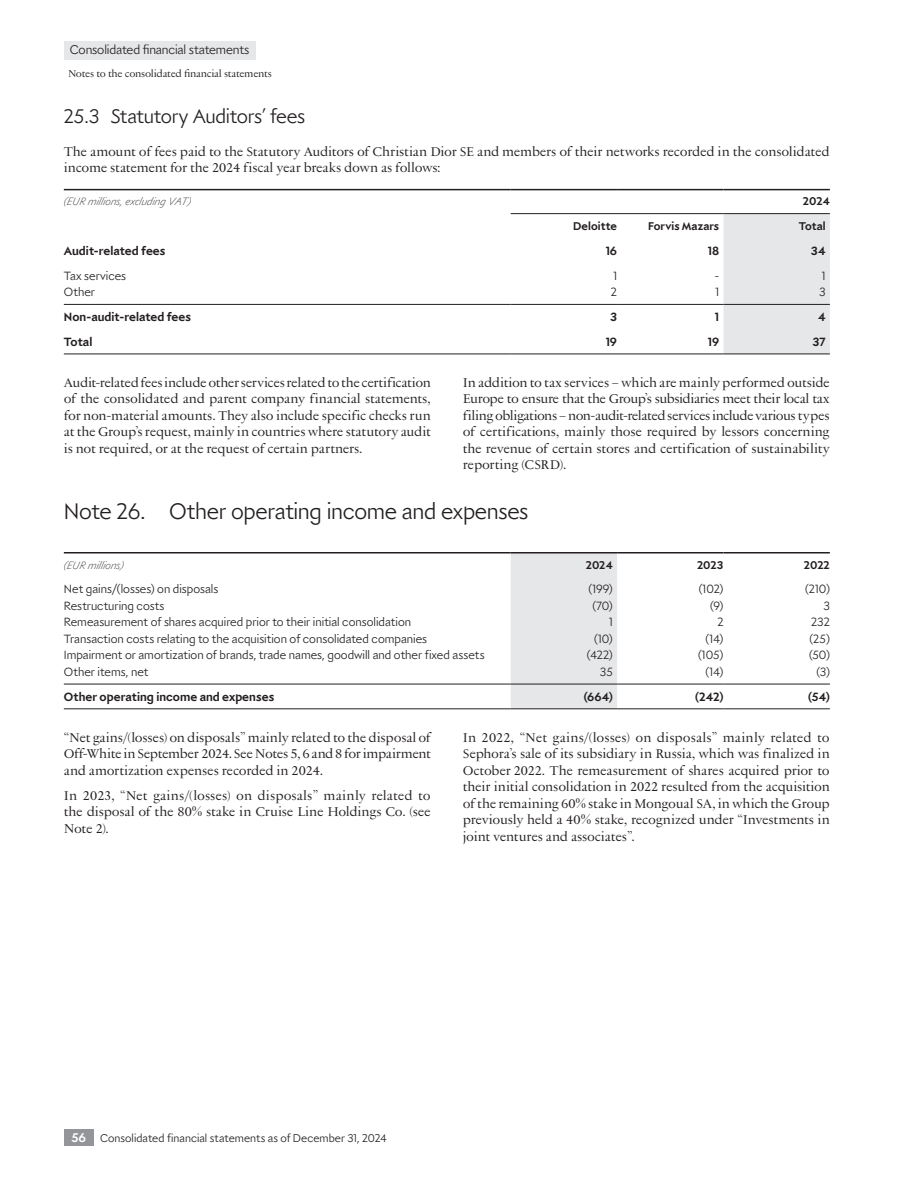
<style>
.page{position:relative;width:915px;height:1191px;background:#fff}
.page>*{position:absolute;margin:0;border:0;box-sizing:border-box;transform-origin:0 0}
.t1{font:300 24px "LVMH Sans";letter-spacing:-.015em;color:#231f20}
.t2{font:300 21px "LVMH Sans";letter-spacing:-.015em;color:#231f20}
.Texte{font:13.5px/16.5px "LVMH";letter-spacing:-.02em;color:#231f20;text-align:justify}
.t3{font:300 13.5px "LVMH Sans";letter-spacing:-.01em;color:#231f20}
.Tableau{font:300 12.75px "LVMH Sans";color:#231f20}
.Tableau__total{font:700 12.75px "LVMH Sans";letter-spacing:.005em;color:#231f20}
.Tableau___퐁{font:700 12.75px "LVMH Sans";letter-spacing:.005em;color:#231f20}
.Tableau__sous-total{font:700 12.75px "LVMH Sans";color:#231f20}
.t4{font:300 12px "LVMH Sans";letter-spacing:.005em;color:#231f20}
.Tableau__têtière{font:700 12px "LVMH Sans";letter-spacing:.005em;color:#231f20}
.Tableau__têtière-2{font:italic 300 11.25px "LVMH Sans";letter-spacing:.015em;color:#231f20}
.t5{font:10.5px "LVMH";letter-spacing:-.03em;color:#231f20}
.s1{font-weight:700;font-size:13.5px;color:#fff}
</style>
<div class="page">
<div style="left:64px;top:1129px;width:30px;height:17px;background:#939598"></div>
<div style="left:64px;top:41px;width:191px;height:18px;background:#e6e7e9"></div>
<div style="left:723px;top:214px;width:106px;height:139px;background:#e6e7e9"></div>
<hr style="left:723px;top:353px;width:106px;height:1px;background:#231f20">
<hr style="left:617px;top:353px;width:106px;height:1px;background:#231f20">
<hr style="left:510px;top:353px;width:107px;height:1px;background:#231f20">
<hr style="left:64px;top:353px;width:446px;height:1px;background:#231f20">
<hr style="left:723px;top:304px;width:106px;height:1px;background:#231f20">
<hr style="left:617px;top:304px;width:106px;height:1px;background:#231f20">
<hr style="left:510px;top:304px;width:107px;height:1px;background:#231f20">
<hr style="left:64px;top:304px;width:446px;height:1px;background:#231f20">
<hr style="left:510px;top:189px;width:107px;height:1px;background:#231f20">
<hr style="left:617px;top:189px;width:106px;height:1px;background:#231f20">
<hr style="left:723px;top:189px;width:106px;height:1px;background:#231f20">
<hr style="left:510px;top:213px;width:107px;height:1px;background:#231f20">
<hr style="left:617px;top:213px;width:106px;height:1px;background:#231f20">
<hr style="left:723px;top:213px;width:106px;height:1px;background:#231f20">
<hr style="left:64px;top:189px;width:446px;height:1px;background:#231f20">
<div style="left:510px;top:553px;width:107px;height:155px;background:#e6e7e9"></div>
<hr style="left:64px;top:552px;width:446px;height:1px;background:#231f20">
<hr style="left:510px;top:552px;width:107px;height:1px;background:#231f20">
<hr style="left:617px;top:552px;width:106px;height:1px;background:#231f20">
<hr style="left:723px;top:552px;width:106px;height:1px;background:#231f20">
<hr style="left:64px;top:683px;width:446px;height:1px;background:#231f20">
<hr style="left:64px;top:708px;width:446px;height:1px;background:#231f20">
<hr style="left:510px;top:683px;width:107px;height:1px;background:#231f20">
<hr style="left:510px;top:708px;width:107px;height:1px;background:#231f20">
<hr style="left:617px;top:683px;width:106px;height:1px;background:#231f20">
<hr style="left:617px;top:708px;width:106px;height:1px;background:#231f20">
<hr style="left:723px;top:683px;width:106px;height:1px;background:#231f20">
<hr style="left:723px;top:708px;width:106px;height:1px;background:#231f20">
<p class="t3" style="left:70px;top:40px;width:86px">Consolidated financialstatement</p>
<p class="t5" style="left:68px;top:66px;width:128px">Notes to the consolidated financialstatement</p>
<p class="t2" style="left:64px;top:100px;width:243px">25.3 Statutory Auditors’ fees</p>
<p class="Texte" style="left:64px;top:143px;width:767px">The amount of fees paid to the Statutory Auditors of Christian Dior SE and members of their networks recorded in the consolidated income statement for the 2024 fiscal year breaks down as follows:</p>
<p class="Tableau__têtière-2" style="left:64px;top:193px;width:129px">(EUR millions, excluding VAT)</p>
<p class="Tableau__têtière" style="left:802px;top:192px;width:28px">2024</p>
<p class="Tableau__têtière" style="left:573px;top:217px;width:45px">Deloitte</p>
<p class="Tableau__têtière" style="left:648px;top:217px;width:73px">Forvis Mazars</p>
<p class="Tableau__têtière" style="left:798px;top:217px;width:28px">Total</p>
<p class="Tableau___퐁" style="left:64px;top:241px;width:103px">Audit‑related fees</p>
<p class="Tableau___퐁" style="left:605px;top:241px;width:13px">16</p>
<p class="Tableau___퐁" style="left:707px;top:241px;width:13px">18</p>
<p class="Tableau___퐁" style="left:810px;top:241px;width:16px">34</p>
<p class="Tableau" style="left:64px;top:266px;width:64px">Tax services</p>
<p class="Tableau" style="left:613px;top:266px;width:5px">1</p>
<p class="Tableau" style="left:714px;top:266px;width:5px">-</p>
<p class="Tableau" style="left:821px;top:266px;width:5px">1</p>
<p class="Tableau" style="left:64px;top:282px;width:33px">Other</p>
<p class="Tableau" style="left:610px;top:282px;width:8px">2</p>
<p class="Tableau" style="left:715px;top:282px;width:5px">1</p>
<p class="Tableau" style="left:818px;top:282px;width:8px">3</p>
<p class="Tableau___퐁" style="left:64px;top:307px;width:129px">Non‑audit‑related fees</p>
<p class="Tableau___퐁" style="left:610px;top:307px;width:8px">3</p>
<p class="Tableau__sous-total" style="left:714px;top:307px;width:6px">1</p>
<p class="Tableau___퐁" style="left:817px;top:307px;width:9px">4</p>
<p class="Tableau__total" style="left:64px;top:331px;width:30px">Total</p>
<p class="Tableau__total" style="left:605px;top:331px;width:13px">19</p>
<p class="Tableau__total" style="left:707px;top:331px;width:13px">19</p>
<p class="Tableau__total" style="left:812px;top:331px;width:15px">37</p>
<p class="Texte" style="left:64px;top:374px;width:368px">Audit‑related fees include other services related to the certification of the consolidated and parent company financial statements, for non‑material amounts. They also include specific checks run at the Group’s request, mainly in countries where statutory audit is not required, or at the request of certain partners.</p>
<p class="Texte" style="left:462px;top:374px;width:368px">In addition to tax services – which are mainly performed outside Europe to ensure that the Group’s subsidiaries meet their local tax filing obligations – non‑audit‑related services include various types of certifications, mainly those required by lessors concerning the revenue of certain stores and certification of sustainability reporting (CSRD).</p>
<p class="t1" style="left:64px;top:493px;width:466px">Note 26. Other operating income and expenses</p>
<p class="Tableau__têtière-2" style="left:64px;top:556px;width:61px">(EUR millions)</p>
<p class="Tableau__têtière" style="left:585px;top:555px;width:28px">2024</p>
<p class="Tableau__têtière" style="left:696px;top:555px;width:28px">2023</p>
<p class="Tableau__têtière" style="left:803px;top:555px;width:27px">2022</p>
<p class="Tableau" style="left:64px;top:579px;width:156px">Net gains/(losses) on disposals</p>
<p class="Tableau" style="left:588px;top:579px;width:26px">(199)</p>
<p class="Tableau" style="left:698px;top:579px;width:26px">(102)</p>
<p class="Tableau" style="left:805px;top:579px;width:26px">(210)</p>
<p class="Tableau" style="left:64px;top:596px;width:102px">Restructuring costs</p>
<p class="Tableau" style="left:592px;top:596px;width:22px">(70)</p>
<p class="Tableau" style="left:710px;top:596px;width:15px">(9)</p>
<p class="Tableau" style="left:823px;top:596px;width:8px">3</p>
<p class="Tableau" style="left:64px;top:612px;width:349px">Remeasurement of shares acquired prior to their initial consolidation</p>
<p class="Tableau" style="left:609px;top:612px;width:5px">1</p>
<p class="Tableau" style="left:717px;top:612px;width:8px">2</p>
<p class="Tableau" style="left:810px;top:612px;width:20px">232</p>
<p class="Tableau" style="left:64px;top:629px;width:364px">Transaction costs relating to the acquisition of consolidated companies</p>
<p class="Tableau" style="left:594px;top:629px;width:20px">(10)</p>
<p class="Tableau" style="left:705px;top:629px;width:19px">(14)</p>
<p class="Tableau" style="left:809px;top:629px;width:22px">(25)</p>
<p class="Tableau" style="left:64px;top:645px;width:422px">Impairment or amortization of brands, trade names, goodwill and other fixed assets</p>
<p class="Tableau" style="left:586px;top:645px;width:27px">(422)</p>
<p class="Tableau" style="left:697px;top:645px;width:27px">(105)</p>
<p class="Tableau" style="left:809px;top:645px;width:22px">(50)</p>
<p class="Tableau" style="left:64px;top:662px;width:86px">Other items, net</p>
<p class="Tableau" style="left:599px;top:662px;width:14px">35</p>
<p class="Tableau" style="left:705px;top:662px;width:19px">(14)</p>
<p class="Tableau" style="left:816px;top:662px;width:15px">(3)</p>
<p class="Tableau__total" style="left:64px;top:686px;width:212px">Other operating income and expenses</p>
<p class="Tableau__total" style="left:583px;top:686px;width:31px">(664)</p>
<p class="Tableau__total" style="left:695px;top:686px;width:30px">(242)</p>
<p class="Tableau__total" style="left:808px;top:686px;width:23px">(54)</p>
<p class="Texte" style="left:64px;top:728px;width:369px">“Net gains/(losses) on disposals” mainly related to the disposal of Off-White in September 2024. See Notes 5, 6 and 8 for impairment and amortization expenses recorded in 2024.</p>
<p class="Texte" style="left:64px;top:786px;width:368px">In 2023, “Net gains/(losses) on disposals” mainly related to the disposal of the 80% stake in Cruise Line Holdings Co. (see Note 2).</p>
<p class="Texte" style="left:462px;top:728px;width:368px">In 2022, “Net gains/(losses) on disposals” mainly related to Sephora’s sale of its subsidiary in Russia, which was finalized in October 2022. The remeasurement of shares acquired prior to their initial consolidation in 2022 resulted from the acquisition of the remaining 60% stake in Mongoual SA, in which the Group previously held a 40% stake, recognized under “Investments in joint ventures and associates”.</p>
<p class="t4" style="left:71px;top:1129px;width:317px"><span class="s1">56</span> Consolidated financial statements as of December 31, 2024</p>
</div>
